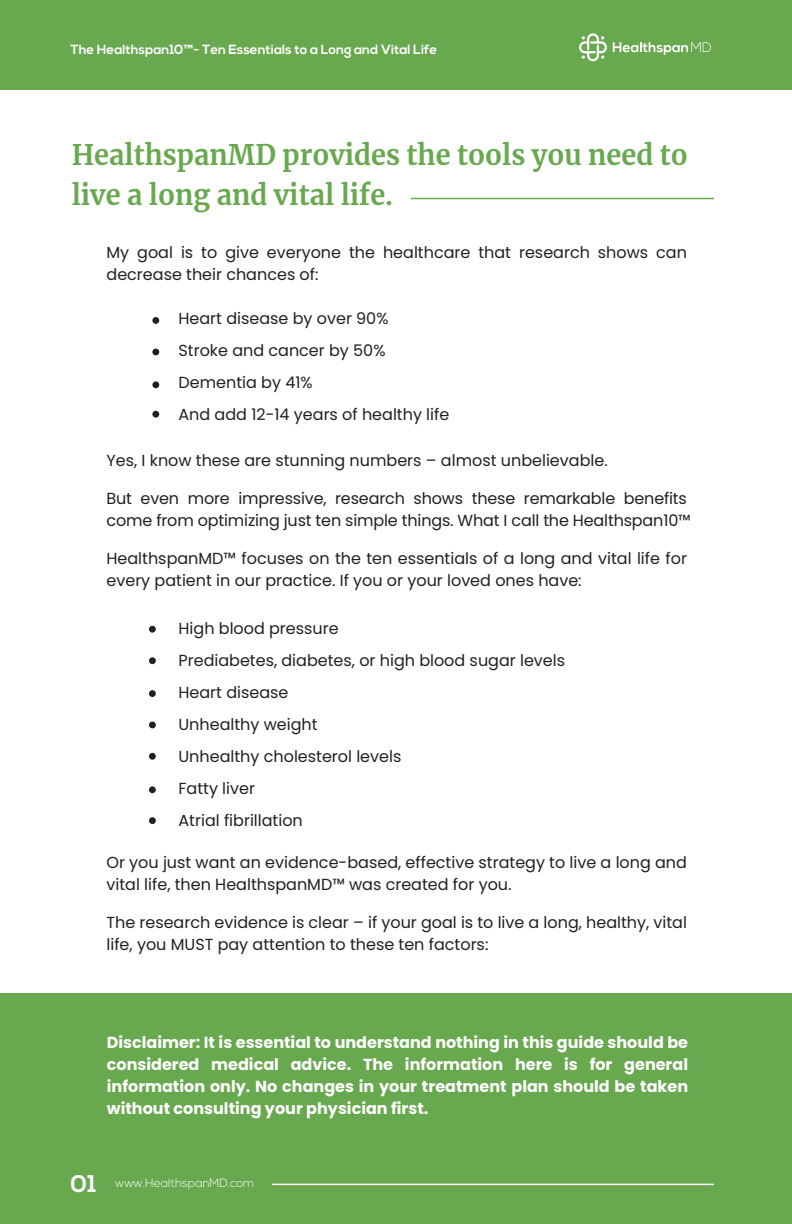
<style>
.page{position:relative;width:792px;height:1224px;background:#fff}
.page>*{position:absolute;margin:0;border:0;box-sizing:border-box;transform-origin:0 0}
.t1{font:700 28px/40px "Merriweather";color:#68a84e}
.t2{font:16px/32px "Poppins";color:#231f20}
.t3{font:700 16px/22px "Poppins";color:#fff;text-align:justify}
.t4{font:700 13.4px "Nexa";color:#fff}
.t5{font:300 12px "Nexa";color:#fff}
.s1{font-weight:700;font-size:24px}
</style>
<div class="page">
<div style="left:0;top:994px;width:792px;height:230px;background:#68a84e"></div>
<hr style="left:411px;top:198px;width:303px;height:1px;background:#68a84e">
<hr style="left:272px;top:1184px;width:442px;height:1px;background:#fff">
<div style="left:152px;top:317px;width:7px;height:7px;background:#231f20;border-radius:50%"></div>
<div style="left:152px;top:349px;width:7px;height:6px;background:#231f20;border-radius:50%"></div>
<div style="left:152px;top:381px;width:7px;height:7px;background:#231f20;border-radius:50%"></div>
<div style="left:152px;top:411px;width:7px;height:7px;background:#231f20;border-radius:50%"></div>
<div style="left:149px;top:626px;width:7px;height:7px;background:#231f20;border-radius:50%"></div>
<div style="left:149px;top:657px;width:7px;height:7px;background:#231f20;border-radius:50%"></div>
<div style="left:149px;top:690px;width:7px;height:7px;background:#231f20;border-radius:50%"></div>
<div style="left:149px;top:722px;width:7px;height:6px;background:#231f20;border-radius:50%"></div>
<div style="left:149px;top:753px;width:7px;height:7px;background:#231f20;border-radius:50%"></div>
<div style="left:149px;top:786px;width:7px;height:7px;background:#231f20;border-radius:50%"></div>
<div style="left:149px;top:817px;width:7px;height:7px;background:#231f20;border-radius:50%"></div>
<div style="left:0;top:0;width:792px;height:90px;background:#68a84e"></div>
<svg style="left:579px;top:33px;width:132px;height:29px"></svg>
<p class="t4" style="left:71px;top:42px;width:368px">The Healthspan10™- Ten Essentials to a Long and Vital Life</p>
<h1 class="t1" style="left:72px;top:135px;width:618px">HealthspanMD provides the tools you need to live a long and vital life.</h1>
<p class="t2" style="left:107px;top:242px;width:582px;line-height:22px">My goal is to give everyone the healthcare that research shows can decrease their chances of:</p>
<p class="t2" style="left:179px;top:303px;width:272px">Heart disease by over 90%<br>Stroke and cancer by 50%<br>Dementia by 41%<br>And add 12-14 years of healthy life</p>
<p class="t2" style="left:107px;top:445px;width:503px">Yes, I know these are stunning numbers – almost unbelievable.</p>
<p class="t2" style="left:107px;top:488px;width:586px;line-height:22px">But even more impressive, research shows these remarkable benefits come from optimizing just ten simple things. What I call the Healthspan10™</p>
<p class="t2" style="left:107px;top:548px;width:582px;line-height:22px">HealthspanMD™ focuses on the ten essentials of a long and vital life for every patient in our practice. If you or your loved ones have:</p>
<p class="t2" style="left:179px;top:613px;width:388px">High blood pressure<br>Prediabetes, diabetes, or high blood sugar levels<br>Heart disease<br>Unhealthy weight<br>Unhealthy cholesterol levels<br>Fatty liver<br>Atrial fibrillation</p>
<p class="t2" style="left:107px;top:852px;width:582px;line-height:22px">Or you just want an evidence-based, effective strategy to live a long and vital life, then HealthspanMD™ was created for you.</p>
<p class="t2" style="left:107px;top:912px;width:582px;line-height:22px">The research evidence is clear – if your goal is to live a long, healthy, vital life, you MUST pay attention to these ten factors:</p>
<p class="t3" style="left:107px;top:1032px;width:583px">Disclaimer: It is essential to understand nothing in this guide should be considered medical advice. The information here is for general information only. No changes in your treatment plan should be taken without consulting your physician first.</p>
<p class="t5" style="left:70px;top:1176px;width:185px"><span class="s1">01</span> www.HealthspanMD.com</p>
</div>
